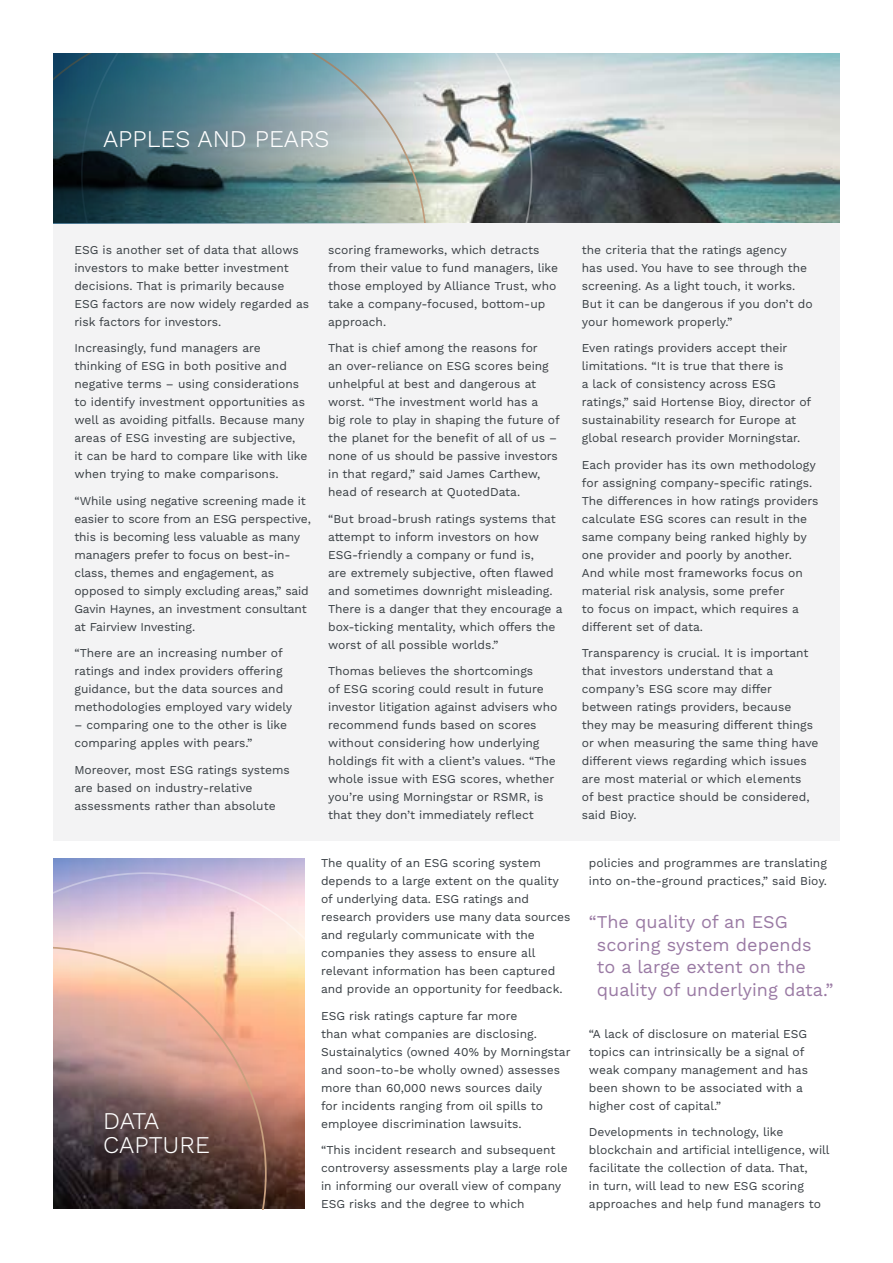
<style>
.page{position:relative;width:893px;height:1263px;background:#fff}
.page>*{position:absolute;margin:0;border:0;box-sizing:border-box;transform-origin:0 0}
.t1{font:300 24px/24px "Work Sans";color:#fff}
.t2{font:18px/22.5px "Work Sans";color:#9a7aa4}
.t3{font:12px/18px "Work Sans";color:#373d42}
</style>
<div class="page">
<img style="left:532px;top:53px;width:308px;height:170px">
<svg style="left:438px;top:53px;width:94px;height:170px"></svg>
<div style="left:53px;top:223px;width:787px;height:618px;background:#f3f3f4"></div>
<svg style="left:53px;top:53px;width:385px;height:170px;background:#638389"></svg>
<svg style="left:53px;top:872px;width:251px;height:337px;background:#d8b7b7"></svg>
<svg style="left:53px;top:946px;width:214px;height:264px;background:#a27d71"></svg>
<h1 class="t1" style="left:103px;top:128px;width:228px">APPLES AND PEARS</h1>
<p class="t3" style="left:74px;top:241px;width:236px">ESG is another set of data that allows investors to make better investment decisions. That is primarily because ESG factors are now widely regarded as risk factors for investors.</p>
<p class="t3" style="left:74px;top:340px;width:235px">Increasingly, fund managers are thinking of ESG in both positive and negative terms – using considerations to identify investment opportunities as well as avoiding pitfalls. Because many areas of ESG investing are subjective,<br>it can be hard to compare like with like when trying to make comparisons.</p>
<p class="t3" style="left:74px;top:492px;width:238px">“While using negative screening made it easier to score from an ESG perspective, this is becoming less valuable as many managers prefer to focus on best-in&shy;class, themes and engagement, as opposed to simply excluding areas,” said Gavin Haynes, an investment consultant at Fairview Investing.</p>
<p class="t3" style="left:74px;top:645px;width:219px">“There are an increasing number of ratings and index providers offering guidance, but the data sources and methodologies employed vary widely</p>
<p class="t3" style="left:74px;top:717px;width:214px">– comparing one to the other is like comparing apples with pears.”</p>
<p class="t3" style="left:74px;top:761px;width:217px">Moreover, most ESG ratings systems are based on industry-relative assessments rather than absolute</p>
<p class="t3" style="left:328px;top:241px;width:231px">scoring frameworks, which detracts from their value to fund managers, like those employed by Alliance Trust, who take a company-focused, bottom-up approach.</p>
<p class="t3" style="left:328px;top:340px;width:233px">That is chief among the reasons for<br>an over-reliance on ESG scores being unhelpful at best and dangerous at worst. “The investment world has a<br>big role to play in shaping the future of the planet for the benefit of all of us – none of us should be passive investors in that regard,” said James Carthew, head of research at QuotedData.</p>
<p class="t3" style="left:328px;top:510px;width:236px">“But broad-brush ratings systems that attempt to inform investors on how ESG-friendly a company or fund is,<br>are extremely subjective, often flawed and sometimes downright misleading.<br>There is a danger that they encourage a box-ticking mentality, which offers the worst of all possible worlds.”</p>
<p class="t3" style="left:328px;top:663px;width:231px">Thomas believes the shortcomings<br>of ESG scoring could result in future investor litigation against advisers who recommend funds based on scores without considering how underlying holdings fit with a client’s values. “The whole issue with ESG scores, whether you’re using Morningstar or RSMR, is that they don’t immediately reflect</p>
<p class="t3" style="left:582px;top:241px;width:232px">the criteria that the ratings agency<br>has used. You have to see through the screening. As a light touch, it works.<br>But it can be dangerous if you don’t do your homework properly.”</p>
<p class="t3" style="left:582px;top:340px;width:231px">Even ratings providers accept their limitations. “It is true that there is<br>a lack of consistency across ESG ratings,” said Hortense Bioy, director of sustainability research for Europe at global research provider Morningstar.</p>
<p class="t3" style="left:582px;top:456px;width:238px">Each provider has its own methodology for assigning company-specific ratings.<br>The differences in how ratings providers calculate ESG scores can result in the same company being ranked highly by one provider and poorly by another.<br>And while most frameworks focus on material risk analysis, some prefer<br>to focus on impact, which requires a different set of data.</p>
<p class="t3" style="left:582px;top:645px;width:238px">Transparency is crucial. It is important that investors understand that a company’s ESG score may differ between ratings providers, because they may be measuring different things or when measuring the same thing have different views regarding which issues are most material or which elements<br>of best practice should be considered, said Bioy.</p>
<h1 class="t1" style="left:103px;top:1110px;width:108px">DATA<br>CAPTURE</h1>
<p class="t3" style="left:321px;top:855px;width:251px">The quality of an ESG scoring system depends to a large extent on the quality of underlying data. ESG ratings and research providers use many data sources and regularly communicate with the companies they assess to ensure all relevant information has been captured and provide an opportunity for feedback.</p>
<p class="t3" style="left:321px;top:1007px;width:251px">ESG risk ratings capture far more<br>than what companies are disclosing.<br>Sustainalytics (owned 40% by Morningstar and soon-to-be wholly owned) assesses more than 60,000 news sources daily<br>for incidents ranging from oil spills to employee discrimination lawsuits.</p>
<p class="t3" style="left:321px;top:1142px;width:248px">“This incident research and subsequent controversy assessments play a large role in informing our overall view of company ESG risks and the degree to which</p>
<p class="t3" style="left:589px;top:855px;width:240px">policies and programmes are translating into on-the-ground practices,” said Bioy.</p>
<h2 class="t2" style="left:597px;top:912px;width:238px;text-indent:-8px">“The quality of an ESG scoring system depends to a large extent on the quality of underlying data.”</h2>
<p class="t3" style="left:589px;top:1025px;width:221px">“A lack of disclosure on material ESG topics can intrinsically be a signal of weak company management and has been shown to be associated with a higher cost of capital.”</p>
<p class="t3" style="left:589px;top:1124px;width:242px">Developments in technology, like blockchain and artificial intelligence, will facilitate the collection of data. That,<br>in turn, will lead to new ESG scoring approaches and help fund managers to</p>
</div>
